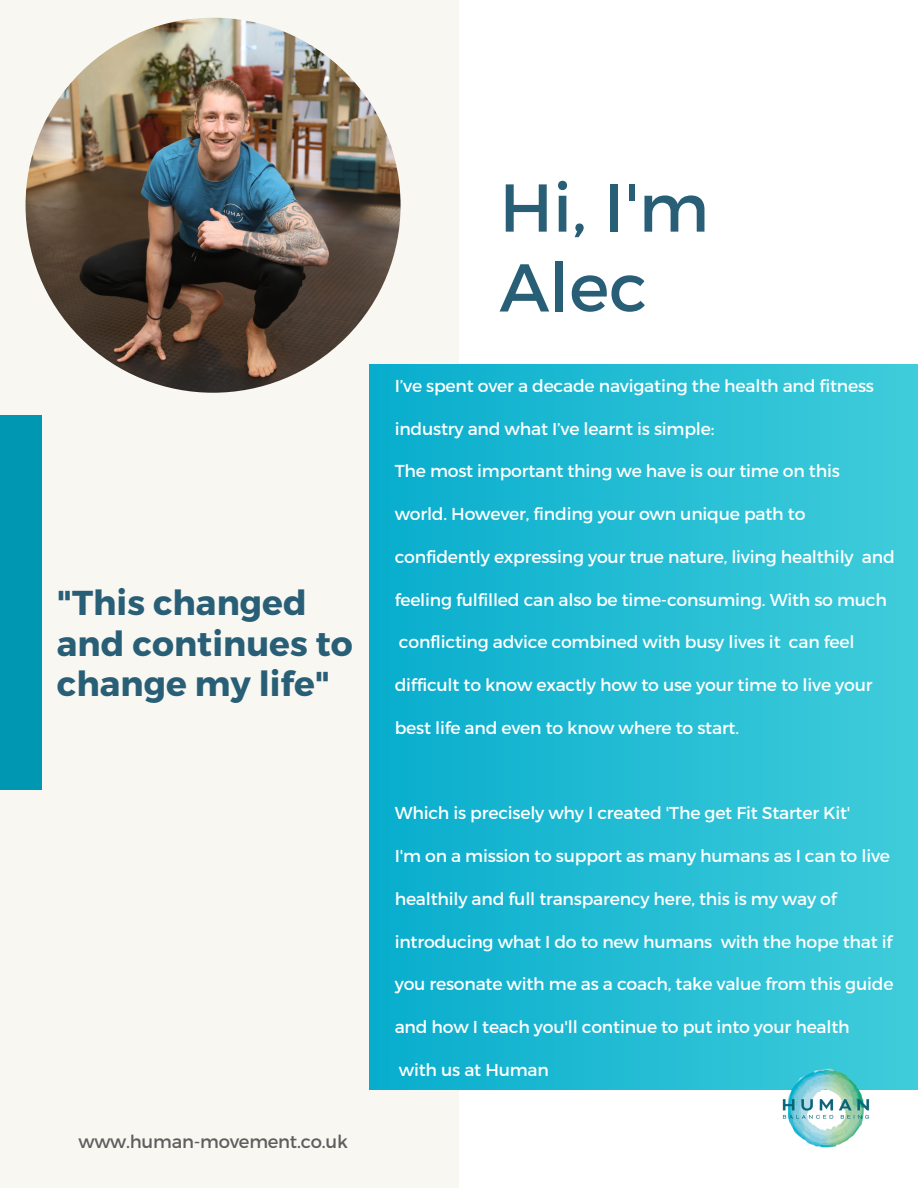
<style>
.page{position:relative;width:918px;height:1188px;background:#fff}
.page>*{position:absolute;margin:0;border:0;box-sizing:border-box;transform-origin:0 0}
.t1{font:67.5px/79.8px "Montserrat";color:#295f76}
.t2{font:700 34.5px/40.5px "Montserrat";color:#295f76}
.t3{font:18px "Montserrat";letter-spacing:-.01em;color:#5e5e5e}
.t4{font:17.25px "Montserrat";letter-spacing:-.01em;color:#fff}
</style>
<div class="page">
<div style="left:0;top:0;width:459px;height:1188px;background:#f8f7f2"></div>
<div style="left:0;top:415px;width:42px;height:375px;background:#0097b2"></div>
<img style="left:26px;top:18px;width:374px;height:374px">
<div style="left:369px;top:365px;width:549px;height:725px;background:linear-gradient(to right,#08adcd,#40ccdb)"></div>
<img style="left:757px;top:1039px;width:138px;height:109px">
<p class="t2" style="left:57px;top:581px;width:297px">"This changed and continues to change my life"</p>
<p class="t3" style="left:78px;top:1130px;width:271px">www.human-movement.co.uk</p>
<p class="t1" style="left:500px;top:164px;width:211px">Hi, I'm<br>Alec</p>
<p class="t4" style="left:395px;top:375px;width:481px">I’ve spent over a decade navigating the health and fitness</p>
<p class="t4" style="left:395px;top:417px;width:321px">industry and what I’ve learnt is simple:</p>
<p class="t4" style="left:395px;top:460px;width:447px">The most important thing we have is our time on this</p>
<p class="t4" style="left:395px;top:503px;width:412px">world. However, finding your own unique path to</p>
<p class="t4" style="left:395px;top:546px;width:502px">confidently expressing your true nature, living healthily and</p>
<p class="t4" style="left:395px;top:588px;width:494px">feeling fulfilled can also be time-consuming. With so much</p>
<p class="t4" style="left:399px;top:631px;width:457px">conflicting advice combined with busy lives it can feel</p>
<p class="t4" style="left:395px;top:674px;width:479px">difficult to know exactly how to use your time to live your</p>
<p class="t4" style="left:395px;top:717px;width:346px">best life and even to know where to start.</p>
<p class="t4" style="left:395px;top:802px;width:457px">Which is precisely why I created 'The get Fit Starter Kit'</p>
<p class="t4" style="left:395px;top:845px;width:497px">I'm on a mission to support as many humans as I can to live</p>
<p class="t4" style="left:395px;top:888px;width:443px">healthily and full transparency here, this is my way of</p>
<p class="t4" style="left:395px;top:930px;width:499px">introducing what I do to new humans with the hope that if</p>
<p class="t4" style="left:395px;top:973px;width:500px">you resonate with me as a coach, take value from this guide</p>
<p class="t4" style="left:395px;top:1016px;width:457px">and how I teach you'll continue to put into your health</p>
<p class="t4" style="left:399px;top:1059px;width:152px">with us at Human</p>
</div>
